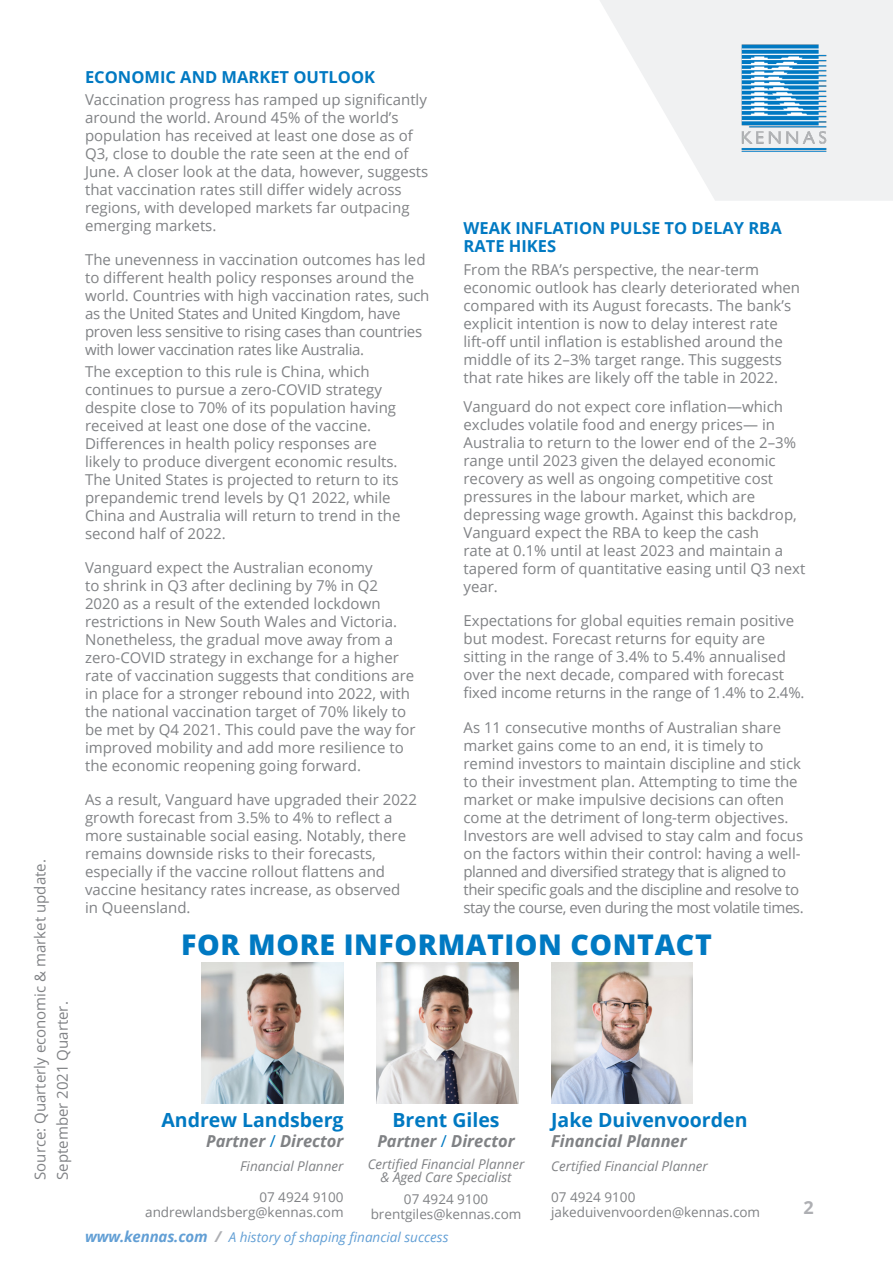
<style>
.page{position:relative;width:893px;height:1263px;background:#fff}
.page>*{position:absolute;margin:0;border:0;box-sizing:border-box;transform-origin:0 0}
.t1{font:800 28.5px "Open Sans";letter-spacing:.02em;color:#0079c2}
.t2{font:700 19.5px "Open Sans";color:#0079c2}
.t3{font:700 18px "Open Sans";color:#aeafb3}
.body_text{font:700 16.5px/18px "Open Sans";color:#0079c2}
.t4{font:italic 700 16.5px "Open Sans";color:#808285}
.body_text-2{font:15px/18px "Open Sans";color:#808285}
.body_text-3{font:15px/18px "Open Sans";letter-spacing:-.02em;color:#808285}
.t5{font:13.5px "Open Sans";color:#808285}
.t6{font:italic 13.5px/13.5px "Open Sans";color:#808285;text-align:center}
.t7{font:italic 13.5px "Open Sans";color:#629fd5}
.s1{font-weight:400;font-style:normal;color:#0079c2}
.s2{font-weight:700;font-size:15px}
.s3{font-weight:700;font-size:15px;color:#aeafb3}
</style>
<div class="page">
<svg style="left:600px;top:0;width:293px;height:201px;fill:#f0f1f2"></svg>
<img style="left:740px;top:41px;width:89px;height:113px">
<img style="left:202px;top:962px;width:142px;height:142px">
<img style="left:551px;top:962px;width:142px;height:142px">
<img style="left:377px;top:962px;width:141px;height:142px">
<p class="body_text-2" style="left:31px;top:1180px;width:322px;rotate:-90deg">Source: Quarterly economic &amp; market update.</p>
<p class="body_text-2" style="left:53px;top:1180px;width:180px;rotate:-90deg">September 2021 Quarter.</p>
<p class="body_text" style="left:85px;top:67px;width:292px">ECONOMIC AND MARKET OUTLOOK</p>
<p class="body_text-2" style="left:85px;top:90px;width:345px">Vaccination progress has ramped up significantly around the world. Around 45% of the world’s population has received at least one dose as of Q3, close to double the rate seen at the end of June. A closer look at the data, however, suggests that vaccination rates still differ widely across regions, with developed markets far outpacing emerging markets.</p>
<p class="body_text-3" style="left:85px;top:250px;width:346px">The unevenness in vaccination outcomes has led to different health policy responses around the world. Countries with high vaccination rates, such as the United States and United Kingdom, have proven less sensitive to rising cases than countries with lower vaccination rates like Australia.</p>
<p class="body_text-2" style="left:85px;top:362px;width:317px">The exception to this rule is China, which continues to pursue a zero-COVID strategy despite close to 70% of its population having received at least one dose of the vaccine.<br>Differences in health policy responses are likely to produce divergent economic results.<br>The United States is projected to return to its prepandemic trend levels by Q1 2022, while China and Australia will return to trend in the second half of 2022.</p>
<p class="body_text-2" style="left:85px;top:558px;width:332px">Vanguard expect the Australian economy<br>to shrink in Q3 after declining by 7% in Q2<br>2020 as a result of the extended lockdown restrictions in New South Wales and Victoria.<br>Nonetheless, the gradual move away from a zero-COVID strategy in exchange for a higher rate of vaccination suggests that conditions are in place for a stronger rebound into 2022, with the national vaccination target of 70% likely to be met by Q4 2021. This could pave the way for improved mobility and add more resilience to the economic reopening going forward.</p>
<p class="body_text-2" style="left:85px;top:790px;width:334px">As a result, Vanguard have upgraded their 2022 growth forecast from 3.5% to 4% to reflect a more sustainable social easing. Notably, there remains downside risks to their forecasts, especially if the vaccine rollout flattens and vaccine hesitancy rates increase, as observed in Queensland.</p>
<p class="body_text" style="left:463px;top:219px;width:320px">WEAK INFLATION PULSE TO DELAY RBA<br>RATE HIKES</p>
<p class="body_text-2" style="left:463px;top:260px;width:338px">From the RBA’s perspective, the near-term economic outlook has clearly deteriorated when compared with its August forecasts. The bank’s explicit intention is now to delay interest rate lift-off until inflation is established around the middle of its 2–3% target range. This suggests that rate hikes are likely off the table in 2022.</p>
<p class="body_text-2" style="left:463px;top:398px;width:343px">Vanguard do not expect core inflation—which excludes volatile food and energy prices— in Australia to return to the lower end of the 2–3% range until 2023 given the delayed economic recovery as well as ongoing competitive cost pressures in the labour market, which are depressing wage growth. Against this backdrop, Vanguard expect the RBA to keep the cash<br>rate at 0.1% until at least 2023 and maintain a tapered form of quantitative easing until Q3 next year.</p>
<p class="body_text-2" style="left:463px;top:612px;width:343px">Expectations for global equities remain positive but modest. Forecast returns for equity are sitting in the range of 3.4% to 5.4% annualised over the next decade, compared with forecast fixed income returns in the range of 1.4% to 2.4%.</p>
<p class="body_text-2" style="left:463px;top:718px;width:342px">As 11 consecutive months of Australian share market gains come to an end, it is timely to remind investors to maintain discipline and stick to their investment plan. Attempting to time the market or make impulsive decisions can often come at the detriment of long-term objectives.<br>Investors are well advised to stay calm and focus on the factors within their control: having a well&shy;planned and diversified strategy that is aligned to their specific goals and the discipline and resolve to stay the course, even during the most volatile times.</p>
<p class="t1" style="left:181px;top:922px;width:532px">FOR MORE INFORMATION CONTACT</p>
<p class="t2" style="left:161px;top:1106px;width:184px">Andrew Landsberg</p>
<p class="t4" style="left:206px;top:1129px;width:139px">Partner <span class="s1">/</span> Director</p>
<p class="t6" style="left:240px;top:1159px;width:105px">Financial Planner</p>
<p class="t5" style="left:259px;top:1188px;width:86px">07 4924 9100</p>
<p class="t5" style="left:145px;top:1203px;width:200px">andrewlandsberg@kennas.com</p>
<p class="t2" style="left:392px;top:1106px;width:109px">Brent Giles</p>
<p class="t4" style="left:377px;top:1129px;width:139px">Partner <span class="s1">/</span> Director</p>
<p class="t6" style="left:368px;top:1156px;width:158px">Certified Financial Planner &amp; Aged Care Specialist</p>
<p class="t5" style="left:404px;top:1190px;width:86px">07 4924 9100</p>
<p class="t5" style="left:371px;top:1205px;width:152px">brentgiles@kennas.com</p>
<p class="t7" style="left:85px;top:1227px;width:365px"><span class="s2">www.kennas.com</span> <span class="s3">/</span> A history of shaping financial success</p>
<p class="t2" style="left:551px;top:1106px;width:198px">Jake Duivenvoorden</p>
<p class="t4" style="left:551px;top:1129px;width:137px">Financial Planner</p>
<p class="t6" style="left:551px;top:1159px;width:158px">Certified Financial Planner</p>
<p class="t5" style="left:551px;top:1188px;width:86px">07 4924 9100</p>
<p class="t5" style="left:551px;top:1203px;width:210px">jakeduivenvoorden@kennas.com</p>
<p class="t3" style="left:804px;top:1195px;width:12px">2</p>
</div>
